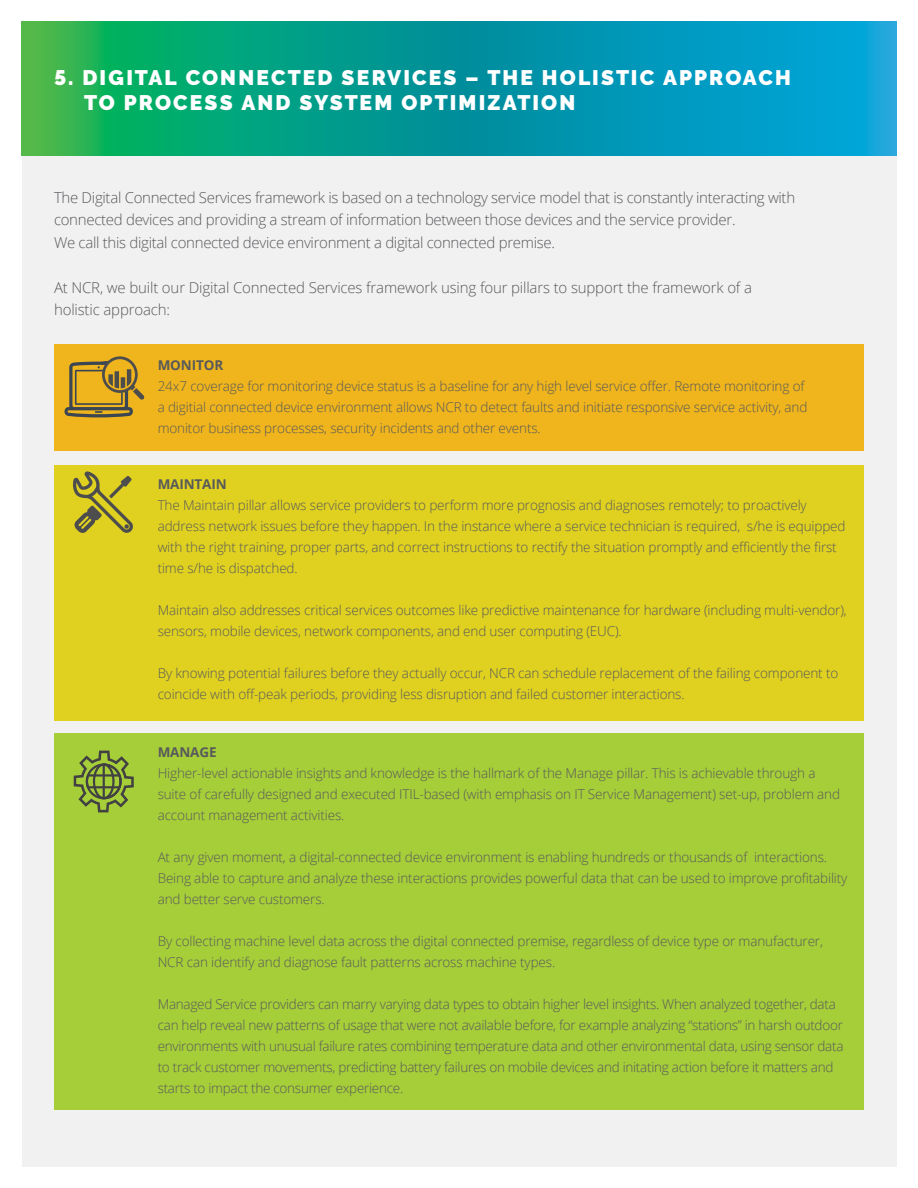
<style>
.page{position:relative;width:918px;height:1188px;background:#fff}
.page>*{position:absolute;margin:0;border:0;box-sizing:border-box;transform-origin:0 0}
.t1{font:900 21px/25.5px "Raleway";letter-spacing:.1em;color:#fff}
.t2{font:300 15px/22.5px "Open Sans";letter-spacing:-.02em;color:#58595b}
.t3{font:300 13.5px/21px "Open Sans";letter-spacing:-.01em;color:#58595b}
.t4{font:700 13.5px "Open Sans";letter-spacing:-.01em;color:#58595b}
</style>
<div class="page">
<div style="left:22px;top:22px;width:874px;height:1144px;background:#f1f1f2"></div>
<svg style="left:22px;top:22px;width:874px;height:134px;background:#069f9a"></svg>
<div style="left:54px;top:345px;width:810px;height:106px;background:#f0b51c"></div>
<div style="left:54px;top:733px;width:810px;height:377px;background:#a6ce39"></div>
<div style="left:54px;top:465px;width:810px;height:256px;background:#e0d120"></div>
<svg style="left:73px;top:471px;width:60px;height:62px"></svg>
<svg style="left:64px;top:356px;width:80px;height:61px"></svg>
<svg style="left:74px;top:751px;width:60px;height:61px"></svg>
<h1 class="t1" style="left:84px;top:64px;width:708px;text-indent:-30px">5. DIGITAL CONNECTED SERVICES – THE HOLISTIC APPROACH<br>TO PROCESS AND SYSTEM OPTIMIZATION</h1>
<p class="t2" style="left:54px;top:186px;width:743px">The Digital Connected Services framework is based on a technology service model that is constantly interacting with connected devices and providing a stream of information between those devices and the service provider.<br>We call this digital connected device environment a digital connected premise.</p>
<p class="t2" style="left:54px;top:276px;width:700px">At NCR, we built our Digital Connected Services framework using four pillars to support the framework of a holistic approach:</p>
<p class="t4" style="left:158px;top:356px;width:67px">MONITOR</p>
<p class="t3" style="left:158px;top:375px;width:651px">24x7 coverage for monitoring device status is a baseline for any high level service offer. Remote monitoring of a digitial connected device environment allows NCR to detect faults and initiate responsive service activity, and monitor business processes, security incidents and other events.</p>
<p class="t4" style="left:158px;top:474px;width:71px">MAINTAIN</p>
<p class="t3" style="left:158px;top:494px;width:689px">The Maintain pillar allows service providers to perform more prognosis and diagnoses remotely; to proactively address network issues before they happen. In the instance where a service technician is required, s/he is equipped with the right training, proper parts, and correct instructions to rectify the situation promptly and efficiently the first time s/he is dispatched.</p>
<p class="t3" style="left:158px;top:599px;width:691px">Maintain also addresses critical services outcomes like predictive maintenance for hardware (including multi-vendor), sensors, mobile devices, network components, and end user computing (EUC).</p>
<p class="t3" style="left:158px;top:662px;width:682px">By knowing potential failures before they actually occur, NCR can schedule replacement of the failing component to coincide with off-peak periods, providing less disruption and failed customer interactions.</p>
<p class="t4" style="left:158px;top:742px;width:60px">MANAGE</p>
<p class="t3" style="left:158px;top:762px;width:684px">Higher-level actionable insights and knowledge is the hallmark of the Manage pillar. This is achievable through a suite of carefully designed and executed ITIL-based (with emphasis on IT Service Management) set-up, problem and account management activities.</p>
<p class="t3" style="left:158px;top:846px;width:691px">At any given moment, a digital-connected device environment is enabling hundreds or thousands of interactions.<br>Being able to capture and analyze these interactions provides powerful data that can be used to improve profitability and better serve customers.</p>
<p class="t3" style="left:158px;top:930px;width:667px">By collecting machine level data across the digital connected premise, regardless of device type or manufacturer,<br>NCR can identify and diagnose fault patterns across machine types.</p>
<p class="t3" style="left:158px;top:993px;width:687px">Managed Service providers can marry varying data types to obtain higher level insights. When analyzed together, data can help reveal new patterns of usage that were not available before, for example analyzing “stations” in harsh outdoor environments with unusual failure rates combining temperature data and other environmental data, using sensor data to track customer movements, predicting battery failures on mobile devices and initating action before it matters and starts to impact the consumer experience.</p>
</div>
